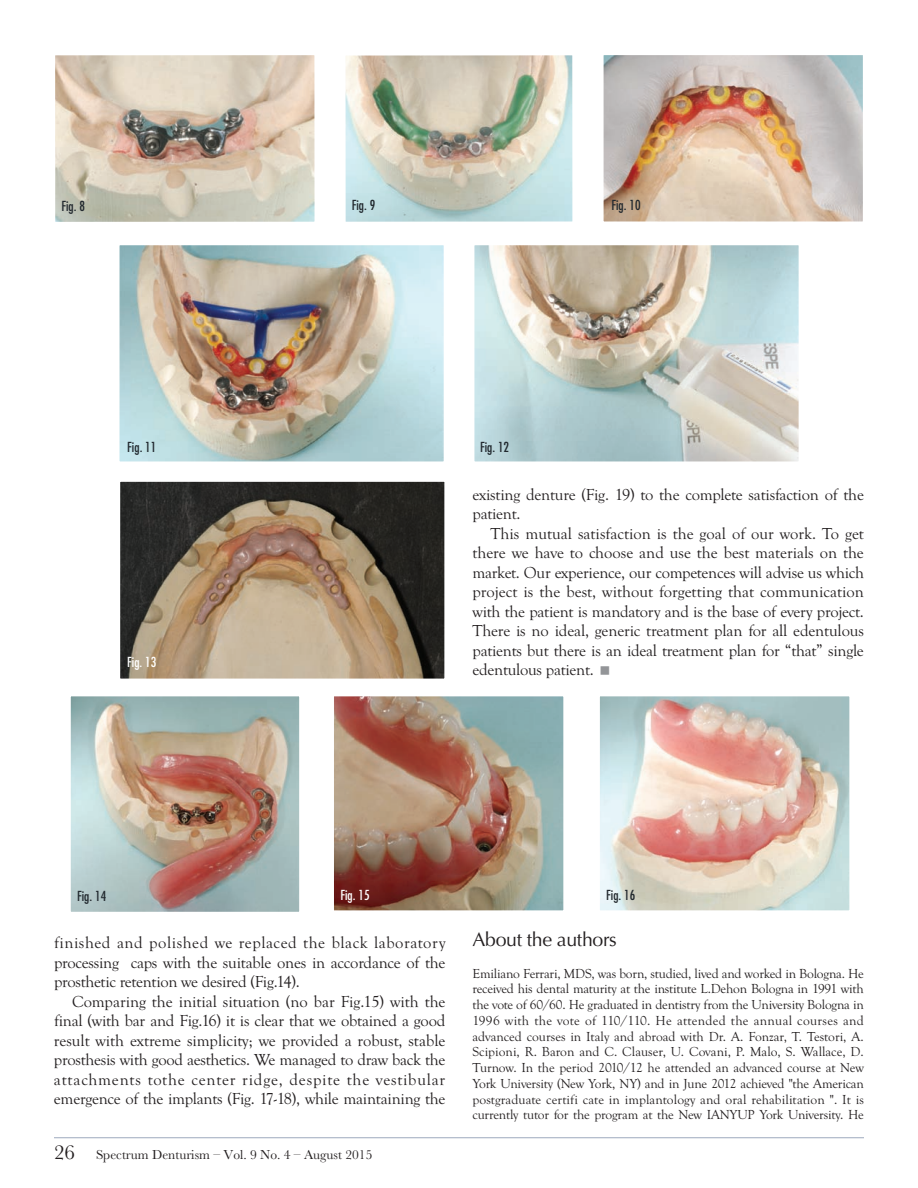
<style>
.page{position:relative;width:918px;height:1188px;background:#fff}
.page>*{position:absolute;margin:0;border:0;box-sizing:border-box;transform-origin:0 0}
.t1{font:19.5px "Optima LT";letter-spacing:-.015em;color:#231f20}
.t2{font:16.5px "Goudy Old Style T";letter-spacing:-.015em;color:#231f20}
.t3{font:16.5px "Goudy Old Style T";letter-spacing:.005em;color:#231f20}
.t4{font:16.5px "Goudy Old Style T";letter-spacing:.05em;color:#231f20}
.t5{font:16.5px "Goudy Old Style T";letter-spacing:.03em;color:#231f20}
.t6{font:13.5px/15.8px "Goudy Old Style T";letter-spacing:-.015em;color:#231f20;text-align:justify}
.t7{font:13.5px "Baskerville";color:#231f20}
.t8{font:condensed 13.5px "Futura LT";letter-spacing:.005em;color:#21282e}
.t9{font:condensed 13.5px "Futura LT";letter-spacing:.005em;color:#fff}
.s1{font-size:21px}
</style>
<div class="page">
<hr style="left:54px;top:1137px;width:810px;height:1px;background:#9da9bd">
<img style="left:56px;top:56px;width:258px;height:165px">
<div style="left:54px;top:54px;width:262px;height:169px;border:1px solid #fff"></div>
<img style="left:346px;top:56px;width:226px;height:165px">
<div style="left:344px;top:54px;width:230px;height:169px;border:1px solid #fff"></div>
<img style="left:604px;top:56px;width:258px;height:165px">
<div style="left:602px;top:54px;width:262px;height:169px;border:1px solid #fff"></div>
<img style="left:120px;top:246px;width:323px;height:215px">
<div style="left:118px;top:244px;width:327px;height:219px;border:1px solid #fff"></div>
<img style="left:475px;top:246px;width:323px;height:215px">
<div style="left:473px;top:244px;width:327px;height:219px;border:1px solid #fff"></div>
<img style="left:121px;top:483px;width:323px;height:195px">
<div style="left:119px;top:481px;width:327px;height:199px;border:1px solid #fff"></div>
<img style="left:335px;top:697px;width:227px;height:213px">
<div style="left:333px;top:695px;width:231px;height:217px;border:1px solid #fff"></div>
<img style="left:601px;top:697px;width:247px;height:213px">
<div style="left:599px;top:695px;width:251px;height:217px;border:1px solid #fff"></div>
<img style="left:72px;top:697px;width:226px;height:214px">
<div style="left:70px;top:695px;width:230px;height:218px;border:1px solid #fff"></div>
<p class="t8" style="left:62px;top:198px;width:25px">Fig. 8</p>
<p class="t8" style="left:611px;top:197px;width:31px">Fig. 10</p>
<p class="t8" style="left:352px;top:197px;width:25px">Fig. 9</p>
<p class="t8" style="left:127px;top:439px;width:31px">Fig. 11</p>
<p class="t8" style="left:480px;top:439px;width:31px">Fig. 12</p>
<p class="t9" style="left:127px;top:654px;width:31px">Fig. 13</p>
<p class="t2" style="left:472px;top:484px;width:393px">existing denture (Fig. 19) to the complete satisfaction of the</p>
<p class="t2" style="left:472px;top:504px;width:50px">patient.</p>
<p class="t2" style="left:491px;top:523px;width:375px">This mutual satisfaction is the goal of our work. To get</p>
<p class="t2" style="left:472px;top:543px;width:393px">there we have to choose and use the best materials on the</p>
<p class="t2" style="left:472px;top:562px;width:393px">market. Our experience, our competences will advise us which</p>
<p class="t3" style="left:472px;top:582px;width:393px">project is the best, without forgetting that communication</p>
<p class="t2" style="left:472px;top:601px;width:393px">with the patient is mandatory and is the base of every project.</p>
<p class="t2" style="left:472px;top:621px;width:393px">There is no ideal, generic treatment plan for all edentulous</p>
<p class="t2" style="left:472px;top:640px;width:393px">patients but there is an ideal treatment plan for “that” single</p>
<p class="t2" style="left:472px;top:660px;width:123px">edentulous patient.</p>
<p class="t8" style="left:77px;top:888px;width:31px">Fig. 14</p>
<p class="t9" style="left:340px;top:886px;width:31px">Fig. 15</p>
<p class="t8" style="left:606px;top:886px;width:31px">Fig. 16</p>
<p class="t5" style="left:54px;top:933px;width:393px">finished and polished we replaced the black laboratory</p>
<p class="t2" style="left:54px;top:952px;width:393px">processing caps with the suitable ones in accordance of the</p>
<p class="t2" style="left:54px;top:972px;width:247px">prosthetic retention we desired (Fig.14).</p>
<p class="t2" style="left:72px;top:991px;width:375px">Comparing the initial situation (no bar Fig.15) with the</p>
<p class="t2" style="left:54px;top:1011px;width:393px">final (with bar and Fig.16) it is clear that we obtained a good</p>
<p class="t2" style="left:54px;top:1030px;width:393px">result with extreme simplicity; we provided a robust, stable</p>
<p class="t2" style="left:54px;top:1050px;width:393px">prosthesis with good aesthetics. We managed to draw back the</p>
<p class="t4" style="left:54px;top:1069px;width:393px">attachments tothe center ridge, despite the vestibular</p>
<p class="t2" style="left:54px;top:1089px;width:393px">emergence of the implants (Fig. 17-18), while maintaining the</p>
<p class="t7" style="left:54px;top:1147px;width:320px"><span class="s1">26</span> Spectrum Denturism – Vol. 9 No. 4 – August 2015</p>
<p class="t1" style="left:472px;top:928px;width:146px">About the authors</p>
<p class="t6" style="left:472px;top:965px;width:393px">Emiliano Ferrari, MDS, was born, studied, lived and worked in Bologna. He received his dental maturity at the institute L.Dehon Bologna in 1991 with the vote of 60/60. He graduated in dentistry from the University Bologna in 1996 with the vote of 110/110. He attended the annual courses and advanced courses in Italy and abroad with Dr. A. Fonzar, T. Testori, A.<br>Scipioni, R. Baron and C. Clauser, U. Covani, P. Malo, S. Wallace, D.<br>Turnow. In the period 2010/12 he attended an advanced course at New York University (New York, NY) and in June 2012 achieved "the American postgraduate certifi cate in implantology and oral rehabilitation ". It is currently tutor for the program at the New IANYUP York University. He</p>
</div>
